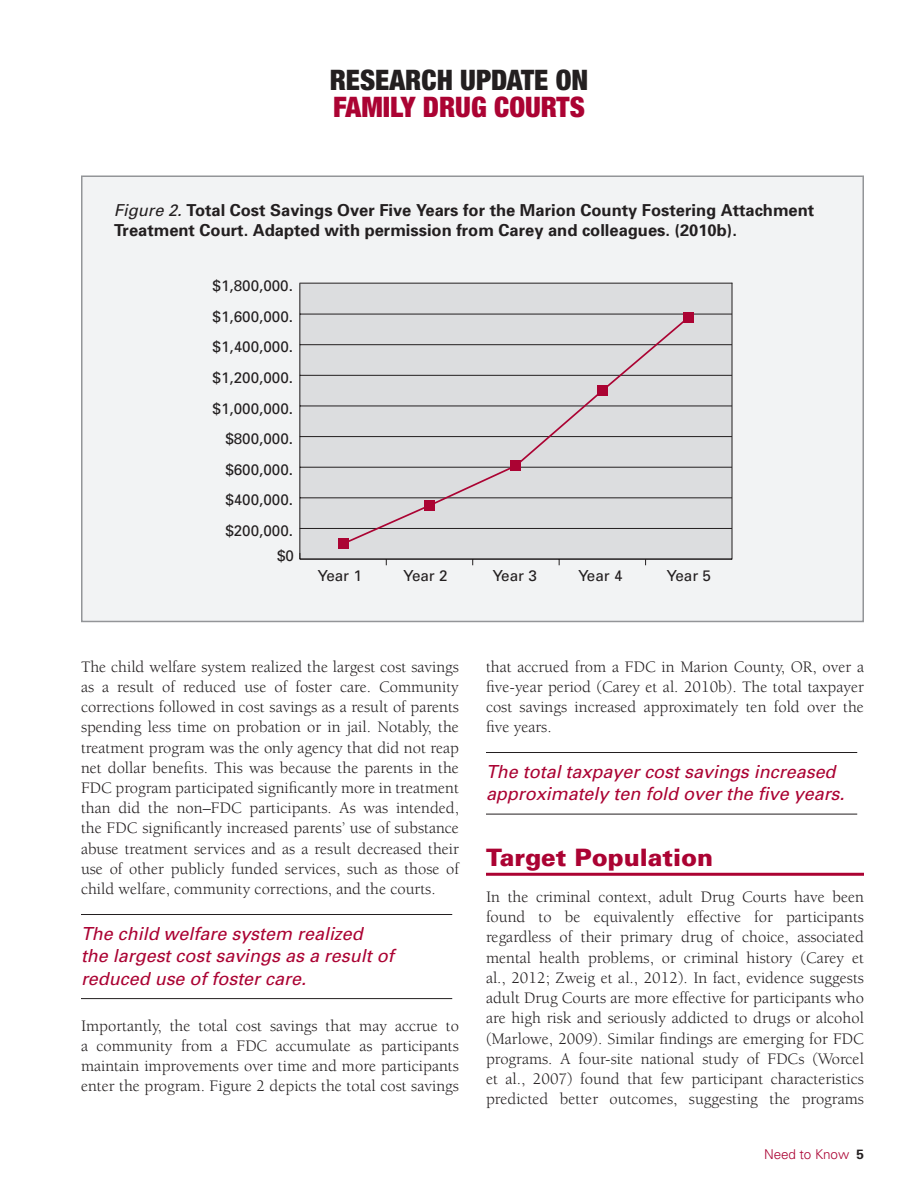
<style>
.page{position:relative;width:918px;height:1188px;background:#fff}
.page>*{position:absolute;margin:0;border:0;box-sizing:border-box;transform-origin:0 0}
.t1{font:900 condensed 28.35px "Helvetica Neue";color:#231f20}
.t2{font:900 condensed 28.35px "Helvetica Neue";color:#ab0333}
.t3{font:900 24px "Univers";color:#ab0333}
.t4{font:italic 18px/22.5px "Univers";color:#ab0333}
.t5{font:16.5px/20.2px "Berkeley";color:#231f20;text-align:justify}
.t6{font:700 16.5px/19.8px "Univers";color:#231f20}
.t7{font:15.3px "Univers";color:#231f20}
.t8{font:300 13.5px "Univers";letter-spacing:-.005em;color:#ab0333}
.s1{font-weight:400;font-style:italic}
.s2{font-weight:700;color:#231f20}
</style>
<div class="page">
<hr style="left:81px;top:914px;width:371px;height:1px;background:#231f20">
<hr style="left:81px;top:998px;width:371px;height:1px;background:#231f20">
<hr style="left:486px;top:752px;width:371px;height:1px;background:#231f20">
<hr style="left:486px;top:814px;width:371px;height:1px;background:#231f20">
<hr style="left:486px;top:873px;width:378px;height:3px;background:#ab0333">
<div style="left:81px;top:176px;width:783px;height:446px;background:#f2f3f4;border:2px solid #939598"></div>
<div style="left:300px;top:283px;width:432px;height:276px;background:#dcdddf"></div>
<hr style="left:732px;top:283px;width:1px;height:276px;background:#231f20">
<hr style="left:299px;top:283px;width:1px;height:276px;background:#231f20">
<hr style="left:300px;top:559px;width:432px;height:1px;background:#231f20">
<hr style="left:300px;top:528px;width:432px;height:1px;background:#231f20">
<hr style="left:300px;top:497px;width:432px;height:1px;background:#231f20">
<hr style="left:300px;top:467px;width:432px;height:1px;background:#231f20">
<hr style="left:300px;top:436px;width:432px;height:1px;background:#231f20">
<hr style="left:300px;top:406px;width:432px;height:1px;background:#231f20">
<hr style="left:300px;top:375px;width:432px;height:1px;background:#231f20">
<hr style="left:300px;top:344px;width:432px;height:1px;background:#231f20">
<hr style="left:300px;top:314px;width:432px;height:1px;background:#231f20">
<svg style="left:341px;top:315px;width:350px;height:231px"></svg>
<div style="left:338px;top:539px;width:10px;height:10px;background:#ab0333"></div>
<div style="left:424px;top:500px;width:11px;height:11px;background:#ab0333"></div>
<div style="left:511px;top:461px;width:10px;height:10px;background:#ab0333"></div>
<div style="left:597px;top:386px;width:10px;height:10px;background:#ab0333"></div>
<div style="left:684px;top:312px;width:10px;height:10px;background:#ab0333"></div>
<hr style="left:300px;top:283px;width:432px;height:1px;background:#231f20">
<h1 class="t1" style="left:330px;top:62px;width:260px">RESEARCH UPDATE ON</h1>
<h1 class="t2" style="left:333px;top:89px;width:253px">FAMILY DRUG COURTS</h1>
<p class="t6" style="left:114px;top:200px;width:702px"><span class="s1">Figure 2.</span> Total Cost Savings Over Five Years for the Marion County Fostering Attachment<br>Treatment Court. Adapted with permission from Carey and colleagues. (2010b).</p>
<p class="t7" style="left:213px;top:276px;width:82px">$1,800,000.</p>
<p class="t7" style="left:213px;top:307px;width:82px">$1,600,000.</p>
<p class="t7" style="left:213px;top:337px;width:82px">$1,400,000.</p>
<p class="t7" style="left:213px;top:368px;width:82px">$1,200,000.</p>
<p class="t7" style="left:213px;top:399px;width:82px">$1,000,000.</p>
<p class="t7" style="left:225px;top:429px;width:69px">$800,000.</p>
<p class="t7" style="left:225px;top:460px;width:69px">$600,000.</p>
<p class="t7" style="left:225px;top:490px;width:69px">$400,000.</p>
<p class="t7" style="left:225px;top:521px;width:69px">$200,000.</p>
<p class="t7" style="left:277px;top:546px;width:18px">$0</p>
<p class="t7" style="left:318px;top:567px;width:46px">Year 1</p>
<p class="t7" style="left:403px;top:567px;width:46px">Year 2</p>
<p class="t7" style="left:493px;top:567px;width:46px">Year 3</p>
<p class="t7" style="left:578px;top:567px;width:46px">Year 4</p>
<p class="t7" style="left:667px;top:567px;width:46px">Year 5</p>
<p class="t5" style="left:81px;top:657px;width:380px">The child welfare system realized the largest cost savings as a result of reduced use of foster care. Community corrections followed in cost savings as a result of parents spending less time on probation or in jail. Notably, the treatment program was the only agency that did not reap net dollar benefits. This was because the parents in the FDC program participated significantly more in treatment than did the non–FDC participants. As was intended, the FDC significantly increased parents’ use of substance abuse treatment services and as a result decreased their use of other publicly funded services, such as those of child welfare, community corrections, and the courts.</p>
<p class="t4" style="left:81px;top:922px;width:314px">The child welfare system realized the largest cost savings as a result of reduced use of foster care.</p>
<p class="t5" style="left:81px;top:1016px;width:379px">Importantly, the total cost savings that may accrue to a community from a FDC accumulate as participants maintain improvements over time and more participants enter the program. Figure 2 depicts the total cost savings</p>
<p class="t5" style="left:486px;top:657px;width:380px">that accrued from a FDC in Marion County, OR, over a five-year period (Carey et al. 2010b). The total taxpayer cost savings increased approximately ten fold over the five years.</p>
<p class="t4" style="left:486px;top:760px;width:360px">The total taxpayer cost savings increased approximately ten fold over the five years.</p>
<h2 class="t3" style="left:486px;top:843px;width:229px">Target Population</h2>
<p class="t5" style="left:486px;top:887px;width:380px">In the criminal context, adult Drug Courts have been found to be equivalently effective for participants regardless of their primary drug of choice, associated mental health problems, or criminal history (Carey et al., 2012; Zweig et al., 2012). In fact, evidence suggests adult Drug Courts are more effective for participants who are high risk and seriously addicted to drugs or alcohol (Marlowe, 2009). Similar findings are emerging for FDC programs. A four-site national study of FDCs (Worcel et al., 2007) found that few participant characteristics predicted better outcomes, suggesting the programs</p>
<p class="t8" style="left:764px;top:1146px;width:101px">Need to Know <span class="s2">5</span></p>
</div>
